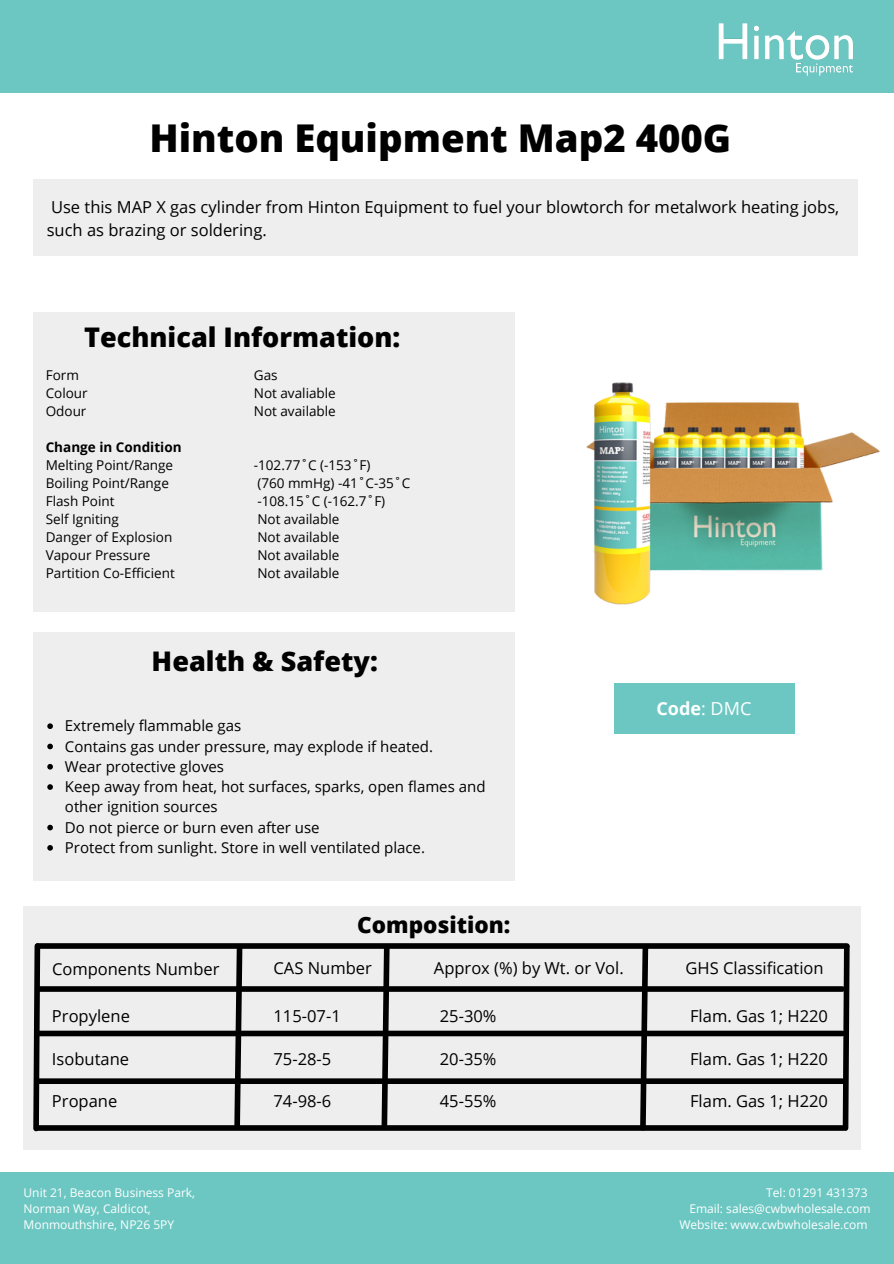
<style>
.page{position:relative;width:894px;height:1264px;background:#fff}
.page>*{position:absolute;margin:0;border:0;box-sizing:border-box;transform-origin:0 0}
.t1{font:800 38.25px "Open Sans";color:#000}
.t2{font:800 27px "Open Sans";color:#000}
.t3{font:800 22.5px "Open Sans";color:#000}
.t4{font:700 18px "Open Sans";color:#feffff}
.t5{font:16.5px/22.5px "Open Sans";color:#000}
.t6{font:15px/20.2px "Open Sans";color:#000}
.t7{font:13.5px "Open Sans";color:#000}
.t8{font:700 13.5px "Open Sans";color:#000}
.t9{font:12px/16px "Open Sans";color:#fff}
.s1{font-weight:400}
</style>
<div class="page">
<div style="left:0;top:1172px;width:893px;height:91px;background:#6cc7c2"></div>
<div style="left:0;top:0;width:893px;height:92px;background:#6cc7c2"></div>
<div style="left:33px;top:179px;width:824px;height:77px;background:#efeeee"></div>
<div style="left:613px;top:683px;width:181px;height:51px;background:#6cc7c2"></div>
<img style="left:718px;top:23px;width:135px;height:53px">
<div style="left:33px;top:632px;width:481px;height:249px;background:#efeeee"></div>
<img style="left:586px;top:382px;width:294px;height:223px">
<div style="left:24px;top:906px;width:836px;height:244px;background:#efeeee"></div>
<div style="left:38px;top:943px;width:808px;height:5px;background:#000"></div>
<div style="left:38px;top:1125px;width:805px;height:5px;background:#000"></div>
<div style="left:38px;top:986px;width:804px;height:5px;background:#000"></div>
<div style="left:38px;top:1030px;width:804px;height:6px;background:#000"></div>
<div style="left:38px;top:1078px;width:804px;height:5px;background:#000"></div>
<svg style="left:33px;top:943px;width:10px;height:189px"></svg>
<svg style="left:839px;top:943px;width:11px;height:188px"></svg>
<svg style="left:231px;top:943px;width:14px;height:188px"></svg>
<svg style="left:378px;top:943px;width:14px;height:188px"></svg>
<svg style="left:637px;top:943px;width:14px;height:188px"></svg>
<svg style="left:47px;top:723px;width:6px;height:6px"></svg>
<svg style="left:47px;top:743px;width:6px;height:6px"></svg>
<svg style="left:47px;top:764px;width:6px;height:5px"></svg>
<svg style="left:47px;top:784px;width:6px;height:5px"></svg>
<svg style="left:47px;top:824px;width:6px;height:6px"></svg>
<svg style="left:47px;top:845px;width:6px;height:5px"></svg>
<div style="left:33px;top:312px;width:481px;height:300px;background:#efeeee"></div>
<p class="t1" style="left:149px;top:111px;width:583px">Hinton Equipment Map2 400G</p>
<p class="t5" style="left:47px;top:196px;width:793px">Use this MAP X gas cylinder from Hinton Equipment to fuel your blowtorch for metalwork heating jobs, such as brazing or soldering.</p>
<p class="t2" style="left:84px;top:318px;width:317px">Technical Information:</p>
<p class="t7" style="left:46px;top:365px;width:35px">Form</p>
<p class="t7" style="left:46px;top:383px;width:44px">Colour</p>
<p class="t7" style="left:46px;top:401px;width:42px">Odour</p>
<p class="t8" style="left:46px;top:437px;width:137px">Change in Condition</p>
<p class="t7" style="left:46px;top:455px;width:129px">Melting Point/Range</p>
<p class="t7" style="left:46px;top:473px;width:125px">Boiling Point/Range</p>
<p class="t7" style="left:46px;top:491px;width:70px">Flash Point</p>
<p class="t7" style="left:46px;top:509px;width:75px">Self Igniting</p>
<p class="t7" style="left:46px;top:527px;width:128px">Danger of Explosion</p>
<p class="t7" style="left:46px;top:545px;width:106px">Vapour Pressure</p>
<p class="t7" style="left:46px;top:563px;width:130px">Partition Co-Efficient</p>
<p class="t7" style="left:254px;top:365px;width:25px">Gas</p>
<p class="t7" style="left:254px;top:383px;width:83px">Not avaliable</p>
<p class="t7" style="left:254px;top:401px;width:83px">Not available</p>
<p class="t7" style="left:254px;top:455px;width:118px">-102.77˚C (-153˚F)</p>
<p class="t7" style="left:257px;top:473px;width:154px">(760 mmHg) -41˚C-35˚C</p>
<p class="t7" style="left:257px;top:491px;width:129px">-108.15˚C (-162.7˚F)</p>
<p class="t7" style="left:257px;top:509px;width:83px">Not available</p>
<p class="t7" style="left:257px;top:527px;width:83px">Not available</p>
<p class="t7" style="left:257px;top:545px;width:83px">Not available</p>
<p class="t7" style="left:257px;top:563px;width:83px">Not available</p>
<p class="t2" style="left:152px;top:642px;width:227px">Health &amp; Safety:</p>
<p class="t6" style="left:65px;top:715px;width:178px">Extremely flammable gas</p>
<p class="t6" style="left:65px;top:735px;width:369px">Contains gas under pressure, may explode if heated.</p>
<p class="t6" style="left:65px;top:756px;width:161px">Wear protective gloves</p>
<p class="t6" style="left:65px;top:776px;width:422px">Keep away from heat, hot surfaces, sparks, open flames and other ignition sources</p>
<p class="t6" style="left:65px;top:816px;width:256px">Do not pierce or burn even after use</p>
<p class="t6" style="left:65px;top:837px;width:361px">Protect from sunlight. Store in well ventilated place.</p>
<p class="t3" style="left:357px;top:909px;width:155px">Composition:</p>
<p class="t4" style="left:656px;top:696px;width:96px">Code<span class="s1">: DMC</span></p>
<p class="t5" style="left:52px;top:957px;width:169px">Components Number</p>
<p class="t5" style="left:273px;top:955px;width:100px">CAS Number</p>
<p class="t5" style="left:434px;top:955px;width:191px">Approx (%) by Wt. or Vol.</p>
<p class="t5" style="left:685px;top:955px;width:140px">GHS Classification</p>
<p class="t5" style="left:52px;top:1004px;width:79px">Propylene</p>
<p class="t5" style="left:52px;top:1047px;width:79px">Isobutane</p>
<p class="t5" style="left:52px;top:1089px;width:67px">Propane</p>
<p class="t5" style="left:273px;top:1004px;width:69px">115-07-1</p>
<p class="t5" style="left:439px;top:1004px;width:58px">25-30%</p>
<p class="t5" style="left:690px;top:1004px;width:139px">Flam. Gas 1; H220</p>
<p class="t5" style="left:273px;top:1047px;width:59px">75-28-5</p>
<p class="t5" style="left:439px;top:1047px;width:58px">20-35%</p>
<p class="t5" style="left:690px;top:1047px;width:139px">Flam. Gas 1; H220</p>
<p class="t5" style="left:273px;top:1089px;width:59px">74-98-6</p>
<p class="t5" style="left:439px;top:1089px;width:58px">45-55%</p>
<p class="t5" style="left:690px;top:1089px;width:139px">Flam. Gas 1; H220</p>
<p class="t9" style="left:24px;top:1184px;width:173px">Unit 21, Beacon Business Park,<br>Norman Way, Caldicot,<br>Monmouthshire, NP26 5PY</p>
<p class="t9" style="left:766px;top:1184px;width:103px">Tel: 01291 431373</p>
<p class="t9" style="left:689px;top:1200px;width:183px">Email: sales@cwbwholesale.com</p>
<p class="t9" style="left:679px;top:1216px;width:190px">Website: www.cwbwholesale.com</p>
</div>
